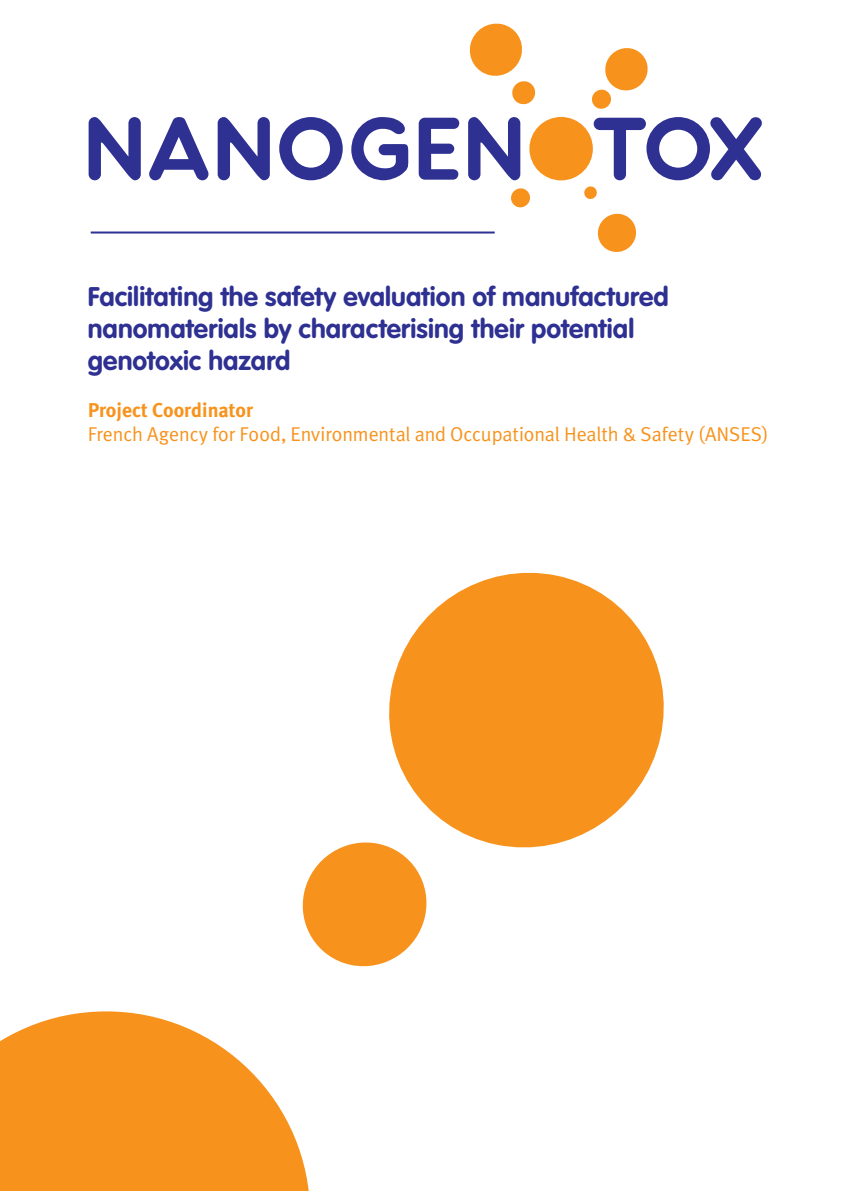
<style>
.page{position:relative;width:842px;height:1191px;background:#fff}
.page>*{position:absolute;margin:0;border:0;box-sizing:border-box;transform-origin:0 0}
.t1{font:700 26.6px/32px "VAG Rounded";letter-spacing:.005em;color:#2e3092}
.t2{font:20px "Meta Plus Normal";letter-spacing:-.005em;color:#f7931d}
.t3{font:700 20px "Meta Plus";color:#f7931d}
</style>
<div class="page">
<svg style="left:597px;top:213px;width:39px;height:39px"></svg>
<svg style="left:511px;top:188px;width:19px;height:20px"></svg>
<svg style="left:469px;top:23px;width:67px;height:82px"></svg>
<svg style="left:592px;top:48px;width:56px;height:61px"></svg>
<div style="left:529px;top:117px;width:64px;height:63px;background:#f7931d;border-radius:50%"></div>
<svg style="left:89px;top:117px;width:52px;height:63px"></svg>
<svg style="left:149px;top:117px;width:60px;height:64px"></svg>
<svg style="left:218px;top:117px;width:52px;height:63px"></svg>
<svg style="left:279px;top:117px;width:64px;height:63px"></svg>
<svg style="left:351px;top:117px;width:57px;height:63px"></svg>
<svg style="left:419px;top:118px;width:40px;height:62px"></svg>
<svg style="left:468px;top:117px;width:52px;height:63px"></svg>
<svg style="left:584px;top:117px;width:178px;height:82px"></svg>
<hr style="left:91px;top:231px;width:404px;height:2px;background:#2e3092">
<svg style="left:389px;top:572px;width:275px;height:276px;fill:#f7931d"></svg>
<svg style="left:302px;top:837px;width:130px;height:130px"></svg>
<svg style="left:0;top:1011px;width:309px;height:180px;fill:#f7931d"></svg>
<p class="t1" style="left:88px;top:280px;width:582px">Facilitating the safety evaluation of manufactured nanomaterials by characterising their potential genotoxic hazard</p>
<p class="t3" style="left:88px;top:398px;width:167px">Project Coordinator</p>
<p class="t2" style="left:88px;top:422px;width:682px">French Agency for Food, Environmental and Occupational Health &amp; Safety (ANSES)</p>
</div>
